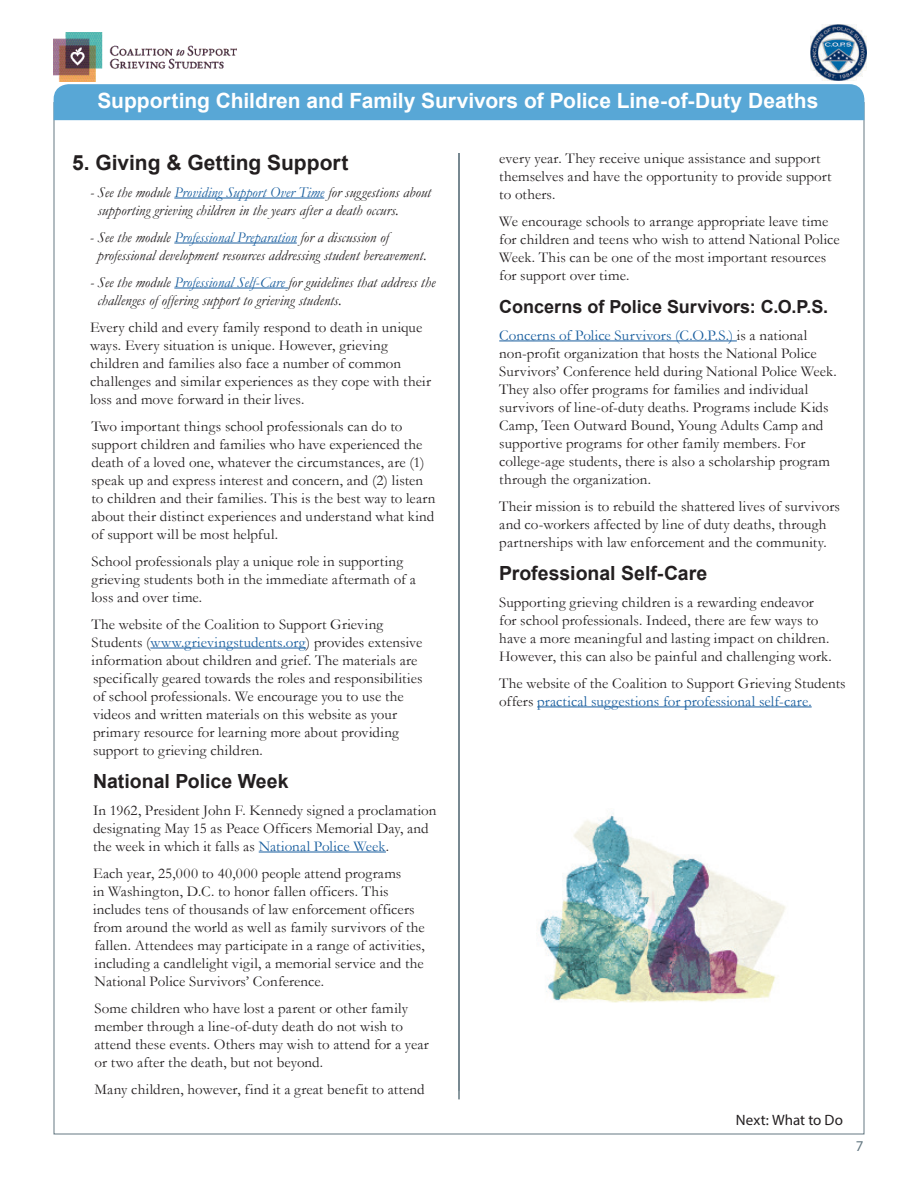
<style>
.page{position:relative;width:918px;height:1188px;background:#fff}
.page>*{position:absolute;margin:0;border:0;box-sizing:border-box;transform-origin:0 0}
.t1{font:700 21px "Arial";color:#fff}
.t2{font:700 21px "Arial";color:#231f20}
.t3{font:700 19.5px "Arial";color:#231f20}
.t4{font:700 18px "Arial";color:#231f20}
.t5{font:15px/18px "Garamond";letter-spacing:.005em;color:#231f20}
.t6{font:italic 15px/18px "Garamond";letter-spacing:.005em;color:#231f20}
.t7{font:15px "Myriad Pro";letter-spacing:.005em;color:#231f20}
.t8{font:15px "Myriad Pro";color:#647882}
.s1{color:#175d9e}
</style>
<div class="page">
<img style="left:54px;top:32px;width:182px;height:50px">
<div style="left:54px;top:84px;width:810px;height:36px;background:#58a7d6"></div>
<hr style="left:174px;top:198px;width:150px;height:1px;background:#175d9e">
<hr style="left:174px;top:243px;width:123px;height:1px;background:#175d9e">
<hr style="left:174px;top:288px;width:115px;height:1px;background:#175d9e">
<hr style="left:150px;top:648px;width:156px;height:1px;background:#175d9e">
<hr style="left:259px;top:852px;width:127px;height:1px;background:#175d9e">
<hr style="left:499px;top:341px;width:238px;height:1px;background:#175d9e">
<hr style="left:537px;top:707px;width:275px;height:1px;background:#175d9e">
<hr style="left:458px;top:153px;width:2px;height:946px;background:#647882">
<img style="left:811px;top:25px;width:56px;height:55px">
<img style="left:540px;top:813px;width:246px;height:190px">
<h1 class="t1" style="left:97px;top:93px;width:722px">Supporting Children and Family Survivors of Police Line-of-Duty Deaths</h1>
<h1 class="t2" style="left:72px;top:155px;width:278px">5. Giving &amp; Getting Support</h1>
<p class="t6" style="left:98px;top:185px;width:335px;text-indent:-8px">- See the module <span class="s1">Providing Support Over Time</span> for suggestions about supporting grieving children in the years after a death occurs.</p>
<p class="t6" style="left:98px;top:230px;width:330px;text-indent:-8px">- See the module <span class="s1">Professional Preparation</span> for a discussion of professional development resources addressing student bereavement.</p>
<p class="t6" style="left:98px;top:275px;width:339px;text-indent:-7px">- See the module <span class="s1">Professional Self-Care</span> for guidelines that address the challenges of offering support to grieving students.</p>
<p class="t5" style="left:90px;top:320px;width:343px">Every child and every family respond to death in unique ways. Every situation is unique. However, grieving children and families also face a number of common challenges and similar experiences as they cope with their loss and move forward in their lives.</p>
<p class="t5" style="left:92px;top:419px;width:345px">Two important things school professionals can do to support children and families who have experienced the death of a loved one, whatever the circumstances, are (1) speak up and express interest and concern, and (2) listen to children and their families. This is the best way to learn about their distinct experiences and understand what kind of support will be most helpful.</p>
<p class="t5" style="left:92px;top:554px;width:326px">School professionals play a unique role in supporting grieving students both in the immediate aftermath of a loss and over time.</p>
<p class="t5" style="left:92px;top:617px;width:332px">The website of the Coalition to Support Grieving Students (<span class="s1">www.grievingstudents.org</span>) provides extensive information about children and grief. The materials are specifically geared towards the roles and responsibilities of school professionals. We encourage you to use the videos and written materials on this website as your primary resource for learning more about providing support to grieving children.</p>
<h2 class="t3" style="left:93px;top:774px;width:197px">National Police Week</h2>
<p class="t5" style="left:93px;top:803px;width:345px">In 1962, President John F. Kennedy signed a proclamation designating May 15 as Peace Officers Memorial Day, and the week in which it falls as <span class="s1">National Police Week</span>.</p>
<p class="t5" style="left:93px;top:866px;width:333px">Each year, 25,000 to 40,000 people attend programs<br>in Washington, D.C. to honor fallen officers. This includes tens of thousands of law enforcement officers from around the world as well as family survivors of the fallen. Attendees may participate in a range of activities, including a candlelight vigil, a memorial service and the National Police Survivors’ Conference.</p>
<p class="t5" style="left:95px;top:1001px;width:336px">Some children who have lost a parent or other family member through a line-of-duty death do not wish to attend these events. Others may wish to attend for a year or two after the death, but not beyond.</p>
<p class="t5" style="left:95px;top:1082px;width:332px">Many children, however, find it a great benefit to attend</p>
<p class="t5" style="left:499px;top:151px;width:334px">every year. They receive unique assistance and support themselves and have the opportunity to provide support to others.</p>
<p class="t5" style="left:499px;top:214px;width:342px">We encourage schools to arrange appropriate leave time for children and teens who wish to attend National Police Week. This can be one of the most important resources for support over time.</p>
<p class="t4" style="left:499px;top:300px;width:331px">Concerns of Police Survivors: C.O.P.S.</p>
<p class="t5" style="left:499px;top:328px;width:339px"><span class="s1">Concerns of Police Survivors (C.O.P.S.)</span> is a national non-profit organization that hosts the National Police Survivors’ Conference held during National Police Week.<br>They also offer programs for families and individual survivors of line-of-duty deaths. Programs include Kids Camp, Teen Outward Bound, Young Adults Camp and supportive programs for other family members. For college-age students, there is also a scholarship program through the organization.</p>
<p class="t5" style="left:499px;top:499px;width:342px">Their mission is to rebuild the shattered lives of survivors and co-workers affected by line of duty deaths, through partnerships with law enforcement and the community.</p>
<h2 class="t3" style="left:499px;top:566px;width:210px">Professional Self-Care</h2>
<p class="t5" style="left:499px;top:595px;width:334px">Supporting grieving children is a rewarding endeavor for school professionals. Indeed, there are few ways to have a more meaningful and lasting impact on children.<br>However, this can also be painful and challenging work.</p>
<p class="t5" style="left:499px;top:676px;width:348px">The website of the Coalition to Support Grieving Students offers <span class="s1">practical suggestions for professional self-care.</span></p>
<p class="t7" style="left:736px;top:1114px;width:109px">Next: What to Do</p>
<p class="t8" style="left:856px;top:1140px;width:9px">7</p>
</div>
